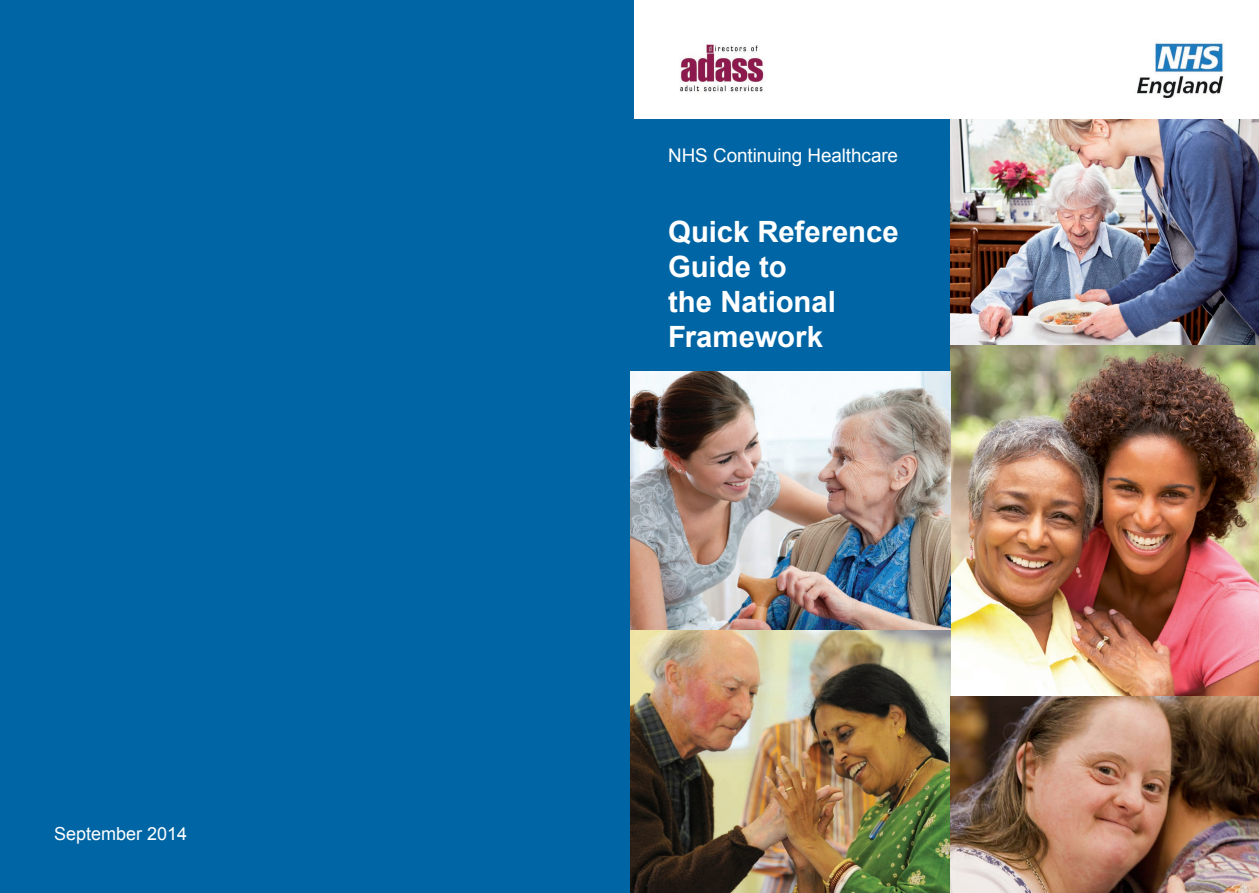
<style>
.page{position:relative;width:1259px;height:893px;background:#fff}
.page>*{position:absolute;margin:0;border:0;box-sizing:border-box;transform-origin:0 0}
.t1{font:700 29.4px/35.2px "Arial";color:#fff}
.t2{font:18.9px "Arial";letter-spacing:-.005em;color:#fff}
.t3{font:18px "Arial";color:#fff}
</style>
<div class="page">
<div style="left:0;top:0;width:633px;height:893px;background:#0065a4"></div>
<div style="left:630px;top:119px;width:321px;height:253px;background:#0065a4"></div>
<img style="left:951px;top:119px;width:308px;height:578px">
<img style="left:630px;top:372px;width:321px;height:521px">
<img style="left:951px;top:697px;width:308px;height:196px">
<img style="left:680px;top:44px;width:84px;height:48px">
<img style="left:1137px;top:43px;width:87px;height:56px">
<p class="t3" style="left:54px;top:822px;width:135px">September 2014</p>
<p class="t2" style="left:668px;top:143px;width:231px">NHS Continuing Healthcare</p>
<p class="t1" style="left:668px;top:214px;width:232px">Quick Reference<br>Guide to<br>the National<br>Framework</p>
</div>
